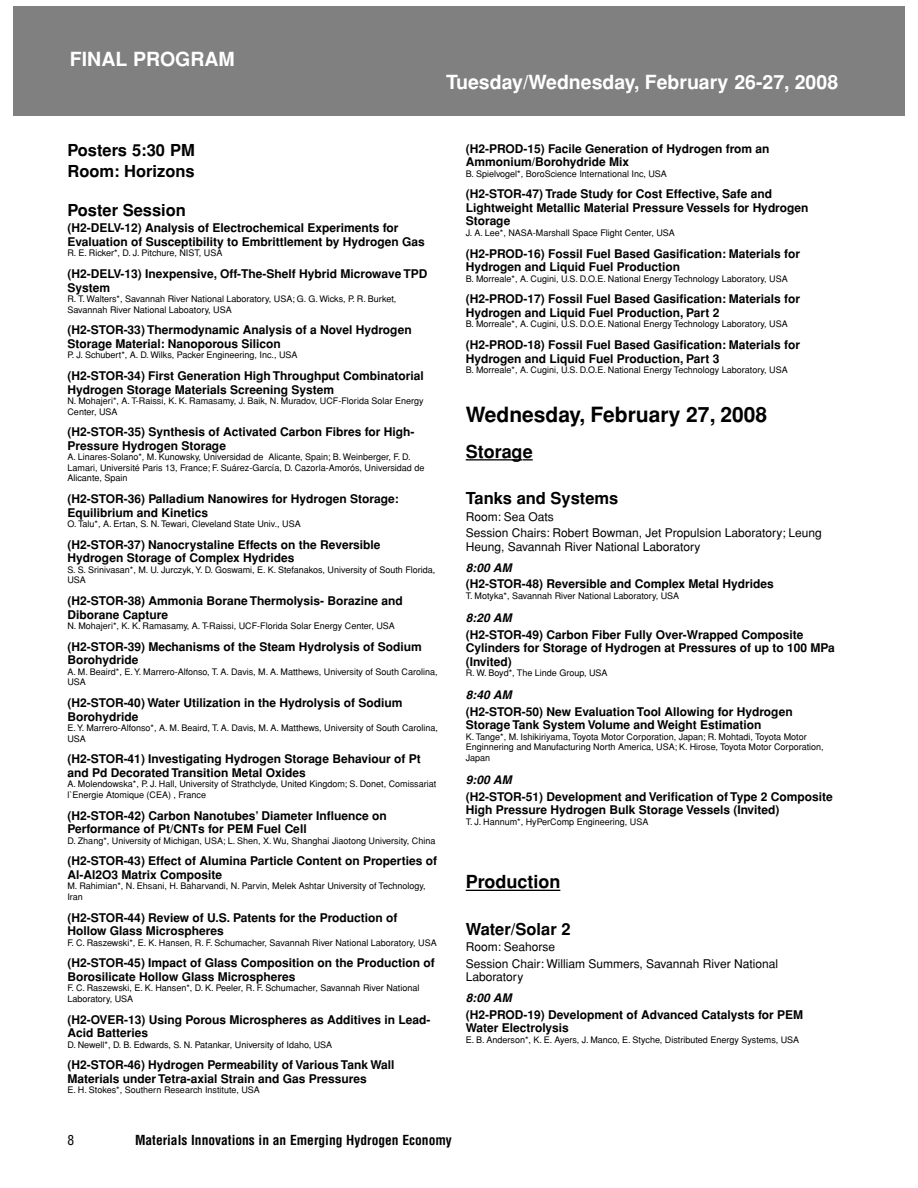
<style>
.page{position:relative;width:918px;height:1188px;background:#fff}
.page>*{position:absolute;margin:0;border:0;box-sizing:border-box;transform-origin:0 0}
.t1{font:700 21px "Helvetica";color:#000}
.t2{font:700 19.5px "Helvetica";color:#fff}
.t3{font:700 18px "Helvetica";color:#000}
.t4{font:700 16.5px/21px "Helvetica";color:#000}
.t5{font:700 condensed 13.5px "Helvetica";color:#000}
.t6{font:condensed 13.5px "Helvetica";color:#000}
.t7{font:700 12px/13.5px "Helvetica";color:#000}
.t8{font:12px/16.5px "Helvetica";color:#000}
.t9{font:9px/10.5px "Helvetica";color:#000}
.s1{font-weight:700;font-style:italic}
.s2{font-style:italic}
</style>
<div class="page">
<div style="left:14px;top:7px;width:890px;height:109px;background:#808080"></div>
<hr style="left:466px;top:459px;width:46px;height:1px;background:#000">
<svg style="left:512px;top:459px;width:21px;height:1px"></svg>
<svg style="left:466px;top:890px;width:18px;height:1px"></svg>
<hr style="left:484px;top:890px;width:76px;height:1px;background:#000">
<p class="t2" style="left:70px;top:52px;width:166px">FINAL PROGRAM</p>
<p class="t2" style="left:446px;top:75px;width:394px">Tuesday/Wednesday, February 26-27, 2008</p>
<p class="t4" style="left:68px;top:141px;width:129px">Posters 5:30 PM<br>Room: Horizons</p>
<p class="t4" style="left:68px;top:201px;width:120px">Poster Session</p>
<p class="t7" style="left:68px;top:223px;width:359px">(H2-DELV-12) Analysis of Electrochemical Experiments for<br>Evaluation of Susceptibility to Embrittlement by Hydrogen Gas</p>
<p class="t9" style="left:68px;top:249px;width:156px">R. E. Ricker*, D. J. Pitchure, NIST, USA</p>
<p class="t7" style="left:68px;top:268px;width:362px">(H2-DELV-13) Inexpensive, Off-The-Shelf Hybrid Microwave TPD<br>System</p>
<p class="t9" style="left:68px;top:295px;width:330px">R. T. Walters*, Savannah River National Laboratory, USA; G. G. Wicks, P. R. Burket,<br>Savannah River National Laboatory, USA</p>
<p class="t7" style="left:68px;top:325px;width:346px">(H2-STOR-33) Thermodynamic Analysis of a Novel Hydrogen<br>Storage Material: Nanoporous Silicon</p>
<p class="t9" style="left:68px;top:351px;width:232px">P. J. Schubert*, A. D. Wilks, Packer Engineering, Inc., USA</p>
<p class="t7" style="left:68px;top:370px;width:358px">(H2-STOR-34) First Generation High Throughput Combinatorial<br>Hydrogen Storage Materials Screening System</p>
<p class="t9" style="left:68px;top:397px;width:358px">N. Mohajeri*, A. T-Raissi, K. K. Ramasamy, J. Baik, N. Muradov, UCF-Florida Solar Energy<br>Center, USA</p>
<p class="t7" style="left:68px;top:427px;width:349px">(H2-STOR-35) Synthesis of Activated Carbon Fibres for High-<br>Pressure Hydrogen Storage</p>
<p class="t9" style="left:68px;top:453px;width:358px">A. Linares-Solano*, M. Kunowsky, Universidad de Alicante, Spain; B. Weinberger, F. D.<br>Lamari, Université Paris 13, France; F. Suárez-García, D. Cazorla-Amorós, Universidad de<br>Alicante, Spain</p>
<p class="t7" style="left:68px;top:493px;width:333px">(H2-STOR-36) Palladium Nanowires for Hydrogen Storage:<br>Equilibrium and Kinetics</p>
<p class="t9" style="left:68px;top:520px;width:235px">O. Talu*, A. Ertan, S. N. Tewari, Cleveland State Univ., USA</p>
<p class="t7" style="left:68px;top:539px;width:315px">(H2-STOR-37) Nanocrystaline Effects on the Reversible<br>Hydrogen Storage of Complex Hydrides</p>
<p class="t9" style="left:68px;top:565px;width:370px">S. S. Srinivasan*, M. U. Jurczyk, Y. D. Goswami, E. K. Stefanakos, University of South Florida,<br>USA</p>
<p class="t7" style="left:68px;top:595px;width:337px">(H2-STOR-38) Ammonia Borane Thermolysis- Borazine and<br>Diborane Capture</p>
<p class="t9" style="left:68px;top:622px;width:329px">N. Mohajeri*, K. K. Ramasamy, A. T-Raissi, UCF-Florida Solar Energy Center, USA</p>
<p class="t7" style="left:68px;top:641px;width:356px">(H2-STOR-39) Mechanisms of the Steam Hydrolysis of Sodium<br>Borohydride</p>
<p class="t9" style="left:68px;top:667px;width:372px">A. M. Beaird*, E.Y. Marrero-Alfonso, T. A. Davis, M. A. Matthews, University of South Carolina,<br>USA</p>
<p class="t7" style="left:68px;top:697px;width:336px">(H2-STOR-40) Water Utilization in the Hydrolysis of Sodium<br>Borohydride</p>
<p class="t9" style="left:68px;top:724px;width:372px">E.Y. Marrero-Alfonso*, A. M. Beaird, T. A. Davis, M. A. Matthews, University of South Carolina,<br>USA</p>
<p class="t7" style="left:68px;top:754px;width:355px">(H2-STOR-41) Investigating Hydrogen Storage Behaviour of Pt and Pd Decorated Transition Metal Oxides</p>
<p class="t9" style="left:68px;top:780px;width:370px">A. Molendowska*, P. J. Hall, University of Strathclyde, United Kingdom; S. Donet, Comissariat l`Energie Atomique (CEA) , France</p>
<p class="t7" style="left:68px;top:810px;width:321px">(H2-STOR-42) Carbon Nanotubes’ Diameter Influence on<br>Performance of Pt/CNTs for PEM Fuel Cell</p>
<p class="t9" style="left:68px;top:836px;width:369px">D. Zhang*, University of Michigan, USA; L. Shen, X. Wu, Shanghai Jiaotong University, China</p>
<p class="t7" style="left:68px;top:856px;width:371px">(H2-STOR-43) Effect of Alumina Particle Content on Properties of<br>Al-Al2O3 Matrix Composite</p>
<p class="t9" style="left:68px;top:882px;width:360px">M. Rahimian*, N. Ehsani, H. Baharvandi, N. Parvin, Melek Ashtar University of Technology,<br>Iran</p>
<p class="t7" style="left:68px;top:912px;width:332px">(H2-STOR-44) Review of U.S. Patents for the Production of<br>Hollow Glass Microspheres</p>
<p class="t9" style="left:68px;top:938px;width:371px">F. C. Raszewski*, E. K. Hansen, R. F. Schumacher, Savannah River National Laboratory, USA</p>
<p class="t7" style="left:68px;top:958px;width:369px">(H2-STOR-45) Impact of Glass Composition on the Production of<br>Borosilicate Hollow Glass Microspheres</p>
<p class="t9" style="left:68px;top:984px;width:353px">F. C. Raszewski, E. K. Hansen*, D. K. Peeler, R. F. Schumacher, Savannah River National<br>Laboratory, USA</p>
<p class="t7" style="left:68px;top:1014px;width:364px">(H2-OVER-13) Using Porous Microspheres as Additives in Lead-<br>Acid Batteries</p>
<p class="t9" style="left:68px;top:1040px;width:266px">D. Newell*, D. B. Edwards, S. N. Patankar, University of Idaho, USA</p>
<p class="t7" style="left:68px;top:1060px;width:329px">(H2-STOR-46) Hydrogen Permeability of Various Tank Wall<br>Materials under Tetra-axial Strain and Gas Pressures</p>
<p class="t9" style="left:68px;top:1086px;width:194px">E. H. Stokes*, Southern Research Institute, USA</p>
<p class="t7" style="left:466px;top:143px;width:305px">(H2-PROD-15) Facile Generation of Hydrogen from an<br>Ammonium/Borohydride Mix</p>
<p class="t9" style="left:466px;top:169px;width:203px">B. Spielvogel*, BoroScience International Inc, USA</p>
<p class="t7" style="left:466px;top:189px;width:344px">(H2-STOR-47) Trade Study for Cost Effective, Safe and<br>Lightweight Metallic Material Pressure Vessels for Hydrogen<br>Storage</p>
<p class="t9" style="left:466px;top:228px;width:211px">J. A. Lee*, NASA-Marshall Space Flight Center, USA</p>
<p class="t7" style="left:466px;top:248px;width:336px">(H2-PROD-16) Fossil Fuel Based Gasification: Materials for<br>Hydrogen and Liquid Fuel Production</p>
<p class="t9" style="left:466px;top:274px;width:323px">B. Morreale*, A. Cugini, U.S. D.O.E. National Energy Technology Laboratory, USA</p>
<p class="t7" style="left:466px;top:294px;width:336px">(H2-PROD-17) Fossil Fuel Based Gasification: Materials for<br>Hydrogen and Liquid Fuel Production, Part 2</p>
<p class="t9" style="left:466px;top:320px;width:323px">B. Morreale*, A. Cugini, U.S. D.O.E. National Energy Technology Laboratory, USA</p>
<p class="t7" style="left:466px;top:339px;width:336px">(H2-PROD-18) Fossil Fuel Based Gasification: Materials for<br>Hydrogen and Liquid Fuel Production, Part 3</p>
<p class="t9" style="left:466px;top:366px;width:323px">B. Morreale*, A. Cugini, U.S. D.O.E. National Energy Technology Laboratory, USA</p>
<p class="t1" style="left:466px;top:407px;width:303px">Wednesday, February 27, 2008</p>
<p class="t3" style="left:466px;top:445px;width:69px">Storage</p>
<p class="t4" style="left:466px;top:490px;width:154px">Tanks and Systems</p>
<p class="t8" style="left:466px;top:510px;width:358px">Room: Sea Oats<br>Session Chairs: Robert Bowman, Jet Propulsion Laboratory; Leung</p>
<p class="t8" style="left:466px;top:537px;width:236px;line-height:21px">Heung, Savannah River National Laboratory<br><span class="s1">8:00 AM</span></p>
<p class="t7" style="left:466px;top:579px;width:310px">(H2-STOR-48) Reversible and Complex Metal Hydrides</p>
<p class="t9" style="left:466px;top:591px;width:215px">T. Motyka*, Savannah River National Laboratory, USA</p>
<p class="t7" style="left:466px;top:611px;width:339px;line-height:16.5px"><span class="s2">8:20 AM<br></span>(H2-STOR-49) Carbon Fiber Fully Over-Wrapped Composite</p>
<p class="t7" style="left:466px;top:642px;width:371px">Cylinders for Storage of Hydrogen at Pressures of up to 100 MPa (Invited)</p>
<p class="t9" style="left:466px;top:669px;width:143px">R. W. Boyd*, The Linde Group, USA</p>
<p class="t7" style="left:466px;top:688px;width:329px;line-height:16.5px"><span class="s2">8:40 AM<br></span>(H2-STOR-50) New Evaluation Tool Allowing for Hydrogen</p>
<p class="t7" style="left:466px;top:720px;width:297px">Storage Tank System Volume and Weight Estimation</p>
<p class="t9" style="left:466px;top:732px;width:360px">K. Tange*, M. Ishikiriyama, Toyota Motor Corporation, Japan; R. Mohtadi, Toyota Motor<br>Enginnering and Manufacturing North America, USA; K. Hirose, Toyota Motor Corporation,<br>Japan</p>
<p class="t7" style="left:466px;top:773px;width:369px;line-height:16.5px"><span class="s2">9:00 AM<br></span>(H2-STOR-51) Development and Verification of Type 2 Composite</p>
<p class="t7" style="left:466px;top:804px;width:315px">High Pressure Hydrogen Bulk Storage Vessels (Invited)</p>
<p class="t9" style="left:466px;top:817px;width:184px">T. J. Hannum*, HyPerComp Engineering, USA</p>
<p class="t3" style="left:466px;top:876px;width:96px">Production</p>
<p class="t4" style="left:466px;top:920px;width:106px">Water/Solar 2</p>
<p class="t8" style="left:466px;top:940px;width:314px">Room: Seahorse<br>Session Chair: William Summers, Savannah River National</p>
<p class="t8" style="left:466px;top:968px;width:59px;line-height:21px">Laboratory<br><span class="s1">8:00 AM</span></p>
<p class="t7" style="left:466px;top:1009px;width:339px">(H2-PROD-19) Development of Advanced Catalysts for PEM<br>Water Electrolysis</p>
<p class="t9" style="left:466px;top:1035px;width:335px">E. B. Anderson*, K. E. Ayers, J. Manco, E. Styche, Distributed Energy Systems, USA</p>
<p class="t6" style="left:68px;top:1135px;width:8px">8</p>
<p class="t5" style="left:135px;top:1135px;width:318px">Materials Innovations in an Emerging Hydrogen Economy</p>
</div>
